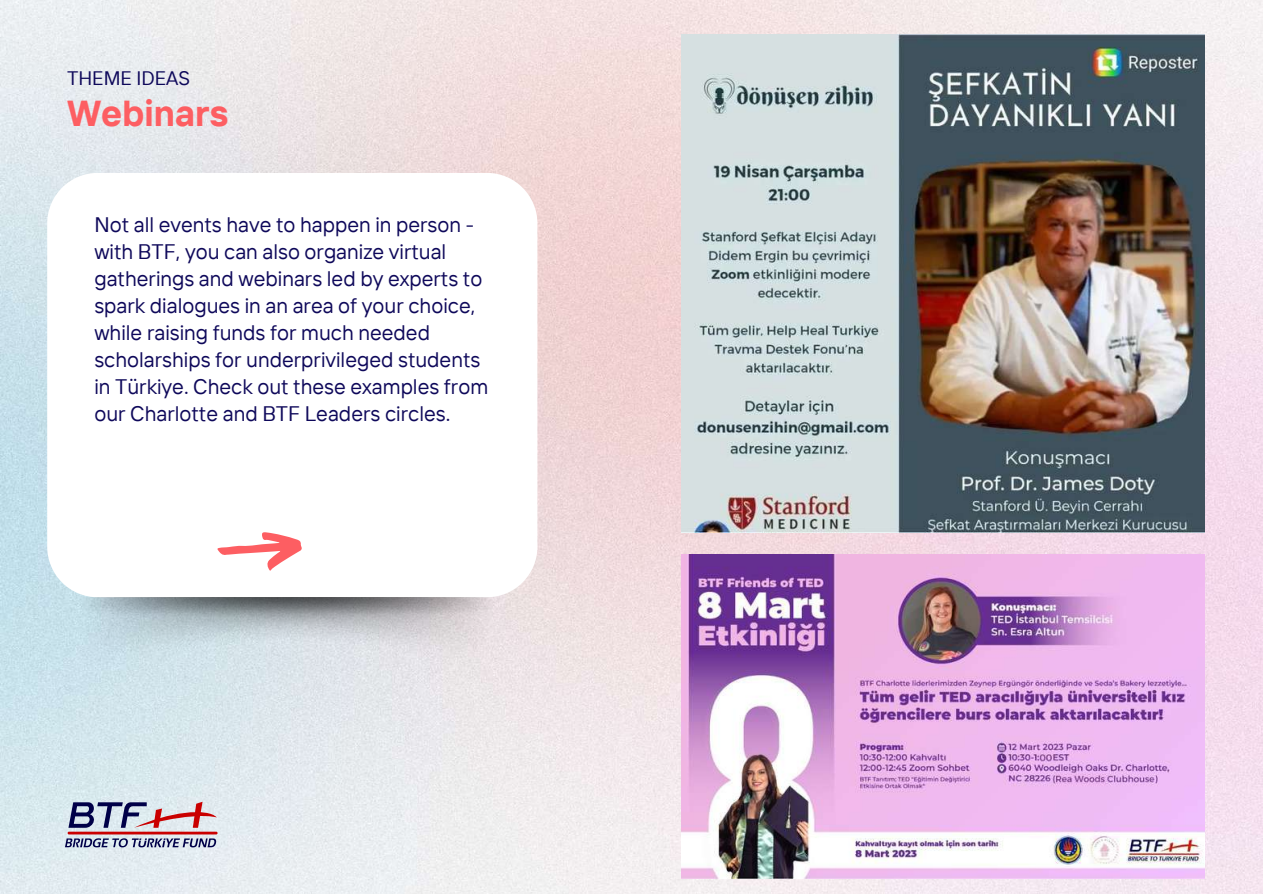
<style>
.page{position:relative;width:1263px;height:894px;background:#fff}
.page>*{position:absolute;margin:0;border:0;box-sizing:border-box;transform-origin:0 0}
.t1{font:700 36px "TT Interphases";color:#fd5e62}
.t2{font:21px/27px "TT Interphases";color:#0e085a}
.t3{font:19.5px "TT Interphases";color:#0e085a}
</style>
<div class="page">
<img style="left:0;top:0;width:1263px;height:893px">
<img style="left:682px;top:34px;width:523px;height:498px">
<img style="left:682px;top:554px;width:523px;height:324px">
<svg style="left:65px;top:801px;width:153px;height:46px;background:#b1a0b1"></svg>
<div style="left:47px;top:173px;width:490px;height:424px;background:#fff;border-radius:51px"></div>
<img style="left:80px;top:597px;width:414px;height:67px">
<svg style="left:217px;top:532px;width:85px;height:38px"></svg>
<p class="t3" style="left:67px;top:66px;width:124px">THEME IDEAS</p>
<h1 class="t1" style="left:67px;top:90px;width:163px">Webinars</h1>
<p class="t2" style="left:94px;top:210px;width:395px">Not all events have to happen in person - with BTF, you can also organize virtual gatherings and webinars led by experts to spark dialogues in an area of your choice, while raising funds for much needed scholarships for underprivileged students in Türkiye. Check out these examples from our Charlotte and BTF Leaders circles.</p>
</div>
